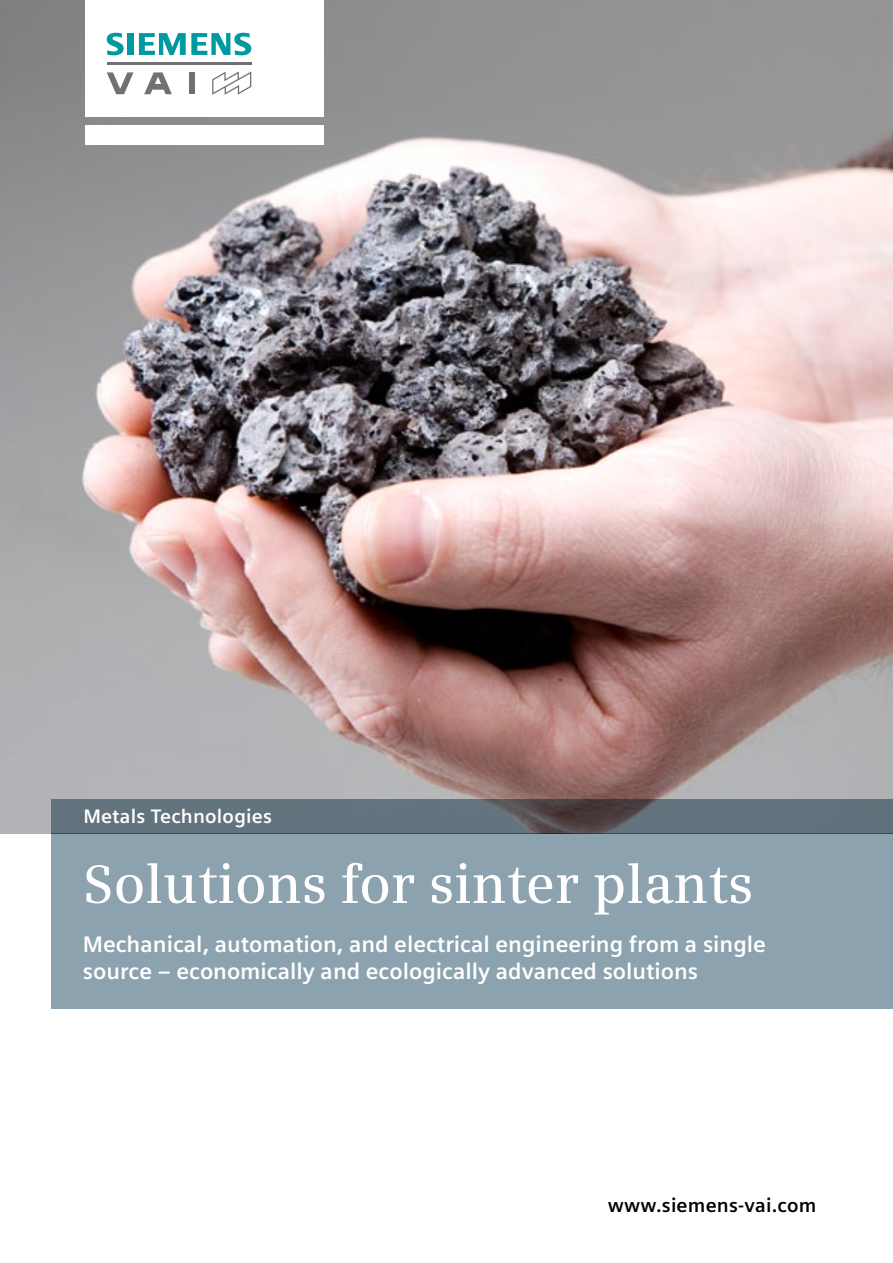
<style>
.page{position:relative;width:893px;height:1263px;background:#fff}
.page>*{position:absolute;margin:0;border:0;box-sizing:border-box;transform-origin:0 0}
.t1{font:600 54px "Siemens Serif";color:#fff}
.t2{font:700 22.5px/27.6px "Siemens Sans";color:#fff}
.t3{font:700 19.5px "Siemens Sans";letter-spacing:.01em;color:#000}
.t4{font:700 19.5px "Siemens Sans";letter-spacing:.01em;color:#fff}
</style>
<div class="page">
<img style="left:0;top:0;width:893px;height:833px">
<div style="left:85px;top:126px;width:238px;height:19px;background:#fff"></div>
<div style="left:85px;top:0;width:238px;height:116px;background:#fff"></div>
<svg style="left:107px;top:33px;width:17px;height:22px"></svg>
<div style="left:127px;top:33px;width:6px;height:22px;background:#0098a1"></div>
<svg style="left:139px;top:33px;width:112px;height:22px"></svg>
<hr style="left:107px;top:62px;width:144px;height:3px;background:#707172">
<svg style="left:144px;top:72px;width:28px;height:22px"></svg>
<svg style="left:107px;top:72px;width:26px;height:22px"></svg>
<div style="left:189px;top:72px;width:6px;height:22px;background:#707172"></div>
<svg style="left:212px;top:71px;width:39px;height:24px"></svg>
<svg style="left:51px;top:799px;width:842px;height:34px;background:#5f6c76"></svg>
<div style="left:51px;top:833px;width:842px;height:176px;background:#8ca3af"></div>
<p class="t4" style="left:83px;top:805px;width:190px">Metals Technologies</p>
<h1 class="t1" style="left:83px;top:852px;width:672px">Solutions for sinter plants</h1>
<p class="t2" style="left:83px;top:930px;width:684px">Mechanical, automation, and electrical engineering from a single source – economically and ecologically advanced solutions</p>
<p class="t3" style="left:608px;top:1194px;width:210px">www.siemens-vai.com</p>
</div>
